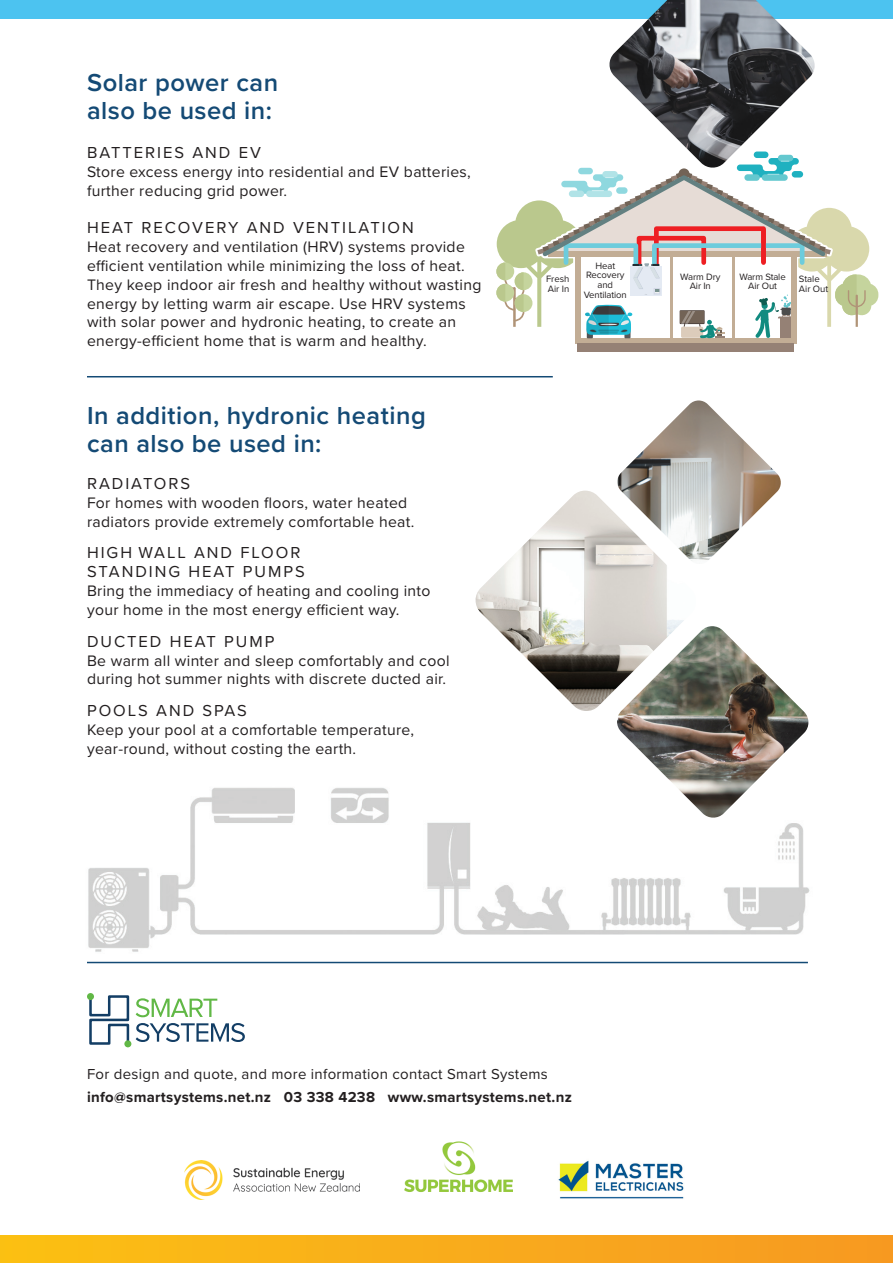
<style>
.page{position:relative;width:893px;height:1263px;background:#fff}
.page>*{position:absolute;margin:0;border:0;box-sizing:border-box;transform-origin:0 0}
.t1{font:600 25.5px/28.5px "Proxima Nova";letter-spacing:.02em;color:#144a75}
.t2{font:16.5px/18.9px "Proxima Nova";letter-spacing:.12em;color:#231f20}
.t3{font:15.75px/18.9px "Proxima Nova";letter-spacing:.02em;color:#231f20}
.t4{font:700 15px "Proxima Nova";letter-spacing:.02em;color:#231f20}
.t5{font:15px "Proxima Nova";letter-spacing:.02em;color:#231f20}
.t6{font:9.6px/9.6px "Proxima Nova";letter-spacing:-.01em;color:#231f20;text-align:center}
</style>
<div class="page">
<img style="left:88px;top:787px;width:722px;height:165px">
<div style="left:201px;top:937px;width:602px;height:17px;background:#fff"></div>
<div style="left:0;top:1236px;width:893px;height:27px;background:linear-gradient(to right,#fbc013,#f79922)"></div>
<div style="left:0;top:0;width:893px;height:18px;background:#4cc3f0"></div>
<hr style="left:87px;top:376px;width:466px;height:1px;background:#144a75">
<hr style="left:87px;top:962px;width:721px;height:1px;background:#144a75">
<svg style="left:136px;top:998px;width:81px;height:19px"></svg>
<svg style="left:136px;top:1023px;width:109px;height:19px"></svg>
<svg style="left:88px;top:994px;width:42px;height:52px"></svg>
<div style="left:124px;top:1040px;width:7px;height:7px;background:#61b846;border-radius:50%"></div>
<div style="left:87px;top:993px;width:7px;height:7px;background:#61b846;border-radius:50%"></div>
<img style="left:558px;top:1160px;width:126px;height:39px">
<img style="left:185px;top:1160px;width:174px;height:39px">
<img style="left:405px;top:1141px;width:108px;height:52px">
<img style="left:617px;top:400px;width:164px;height:160px">
<img style="left:475px;top:491px;width:223px;height:220px">
<img style="left:615px;top:626px;width:195px;height:193px">
<img style="left:608px;top:0;width:208px;height:158px">
<div style="left:575px;top:338px;width:221px;height:6px;background:#c2ad95"></div>
<div style="left:577px;top:344px;width:217px;height:8px;background:#958175"></div>
<div style="left:754px;top:152px;width:14px;height:6px;background:#1fb1c0;border-radius:3px"></div>
<div style="left:778px;top:155px;width:15px;height:6px;background:#64c8cf;border-radius:3px"></div>
<svg style="left:496px;top:158px;width:382px;height:183px"></svg>
<p class="t1" style="left:87px;top:67px;width:193px">Solar power can also be used in:</p>
<p class="t2" style="left:87px;top:143px;width:175px">BATTERIES AND EV</p>
<p class="t3" style="left:87px;top:162px;width:385px">Store excess energy into residential and EV batteries, further reducing grid power.</p>
<p class="t2" style="left:87px;top:217px;width:328px">HEAT RECOVERY AND VENTILATION</p>
<p class="t3" style="left:87px;top:236px;width:396px">Heat recovery and ventilation (HRV) systems provide efficient ventilation while minimizing the loss of heat.<br>They keep indoor air fresh and healthy without wasting energy by letting warm air escape. Use HRV systems with solar power and hydronic heating, to create an energy-efficient home that is warm and healthy.</p>
<p class="t1" style="left:87px;top:400px;width:340px">In addition, hydronic heating can also be used in:</p>
<p class="t2" style="left:87px;top:473px;width:105px">RADIATORS</p>
<p class="t3" style="left:87px;top:492px;width:329px">For homes with wooden floors, water heated radiators provide extremely comfortable heat.</p>
<p class="t2" style="left:87px;top:543px;width:219px">HIGH WALL AND FLOOR<br>STANDING HEAT PUMPS</p>
<p class="t3" style="left:87px;top:581px;width:345px">Bring the immediacy of heating and cooling into your home in the most energy efficient way.</p>
<p class="t2" style="left:87px;top:631px;width:189px">DUCTED HEAT PUMP</p>
<p class="t3" style="left:87px;top:650px;width:364px">Be warm all winter and sleep comfortably and cool during hot summer nights with discrete ducted air.</p>
<p class="t2" style="left:87px;top:700px;width:161px">POOLS AND SPAS</p>
<p class="t3" style="left:87px;top:720px;width:329px">Keep your pool at a comfortable temperature, year-round, without costing the earth.</p>
<p class="t6" style="left:584px;top:260px;width:45px">Heat<br>Recovery and<br>Ventilation</p>
<p class="t6" style="left:739px;top:271px;width:48px">Warm Stale<br>Air Out</p>
<p class="t6" style="left:546px;top:274px;width:25px;text-align:left">Fresh<br>Air In</p>
<p class="t6" style="left:680px;top:271px;width:42px">Warm Dry<br>Air In</p>
<p class="t6" style="left:799px;top:274px;width:31px;text-align:left">Stale<br>Air Out</p>
<p class="t5" style="left:87px;top:1063px;width:462px">For design and quote, and more information contact Smart Systems</p>
<p class="t4" style="left:87px;top:1086px;width:486px">info@smartsystems.net.nz 03 338 4238 www.smartsystems.net.nz</p>
</div>
